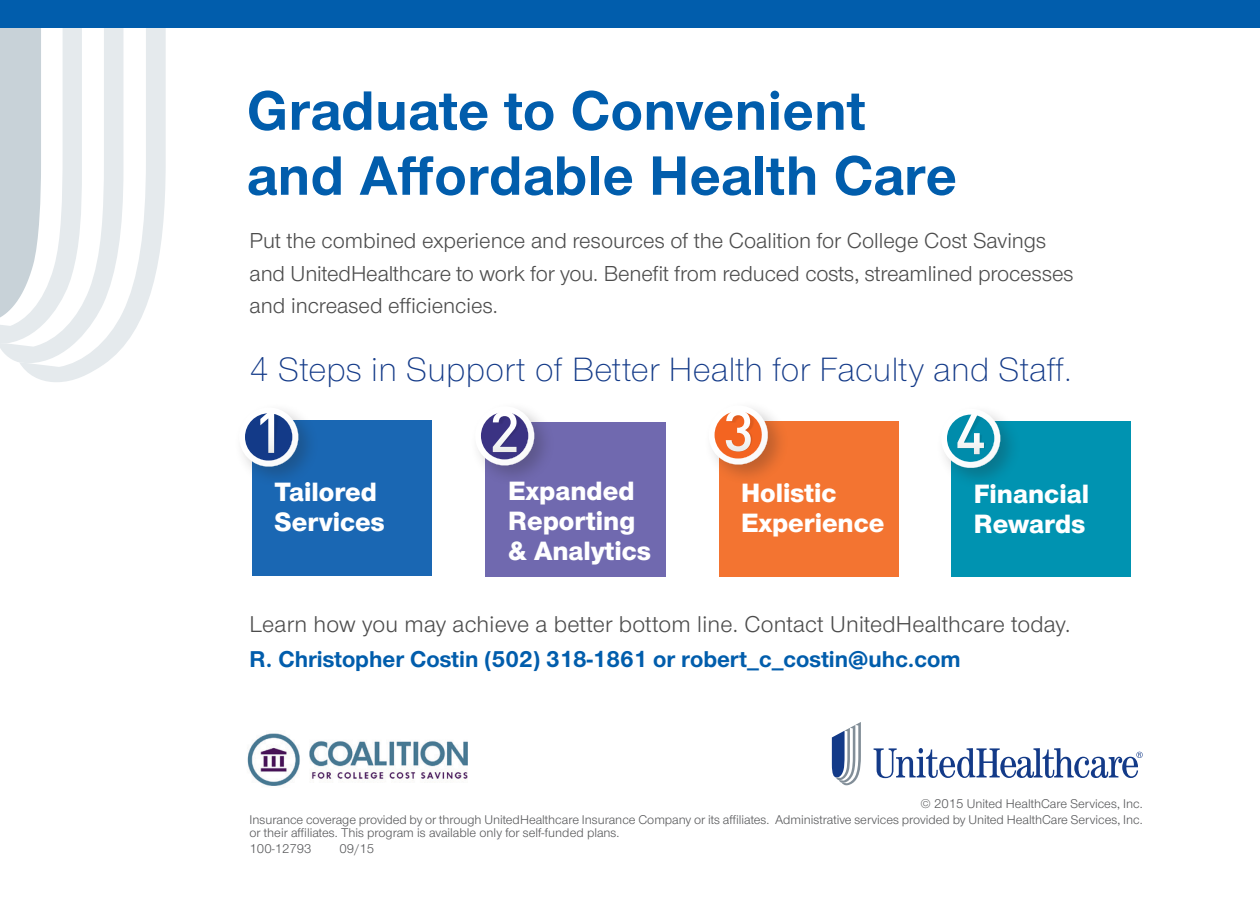
<style>
.page{position:relative;width:1260px;height:900px;background:#fff}
.page>*{position:absolute;margin:0;border:0;box-sizing:border-box;transform-origin:0 0}
.t1{font:700 57.5px/65px "UHC Sans";letter-spacing:.01em;color:#015dac}
.t2{font:300 35px "UHC Sans";letter-spacing:.01em;color:#133a88}
.t3{font:800 27.5px/30px "UHC Sans";color:#fff}
.Body_Copy{font:23.75px/35px "UHC Sans";letter-spacing:.01em;color:#4c4c4c}
.t4{font:22.5px/32.5px "UHC Sans";color:#4c4c4c}
.Body_Copy-2{font:13px/12.5px "UHC Sans";color:#57585a}
.s1{font-weight:700;color:#015dac}
</style>
<div class="page">
<div style="left:252px;top:421px;width:180px;height:155px;background:#1a67b3"></div>
<div style="left:234px;top:402px;width:86px;height:86px;background:#231f20;opacity:.25"></div>
<svg style="left:236px;top:407px;width:65px;height:62px"></svg>
<div style="left:486px;top:422px;width:180px;height:154px;background:#7069af"></div>
<div style="left:470px;top:401px;width:86px;height:86px;background:#231f20;opacity:.25"></div>
<svg style="left:472px;top:406px;width:65px;height:62px"></svg>
<div style="left:719px;top:421px;width:180px;height:155px;background:#f37431"></div>
<div style="left:704px;top:400px;width:85px;height:86px;background:#231f20;opacity:.25"></div>
<svg style="left:706px;top:405px;width:65px;height:62px"></svg>
<div style="left:951px;top:422px;width:180px;height:155px;background:#0093b1"></div>
<div style="left:936px;top:404px;width:86px;height:85px;background:#231f20;opacity:.25"></div>
<svg style="left:938px;top:409px;width:65px;height:62px"></svg>
<svg style="left:0;top:27px;width:19px;height:335px;background:#cdd6dc"></svg>
<svg style="left:19px;top:27px;width:147px;height:355px"></svg>
<div style="left:0;top:0;width:1260px;height:27px;background:#015dac"></div>
<img style="left:247px;top:733px;width:221px;height:53px">
<svg style="left:874px;top:748px;width:269px;height:30px"></svg>
<svg style="left:832px;top:722px;width:29px;height:63px"></svg>
<p class="t1" style="left:247px;top:76px;width:711px">Graduate to Convenient and Affordable Health Care</p>
<p class="t4" style="left:250px;top:224px;width:826px">Put the combined experience and resources of the Coalition for College Cost Savings and UnitedHealthcare to work for you. Benefit from reduced costs, streamlined processes and increased efficiencies.</p>
<p class="t2" style="left:250px;top:346px;width:823px">4 Steps in Support of Better Health for Faculty and Staff.</p>
<p class="t3" style="left:275px;top:476px;width:112px">Tailored<br>Services</p>
<p class="t3" style="left:508px;top:475px;width:144px">Expanded<br>Reporting &amp; Analytics</p>
<p class="t3" style="left:741px;top:477px;width:145px">Holistic<br>Experience</p>
<p class="t3" style="left:974px;top:478px;width:117px">Financial<br>Rewards</p>
<p class="Body_Copy" style="left:250px;top:606px;width:822px">Learn how you may achieve a better bottom line. Contact UnitedHealthcare today.<br><span class="s1">R. Christopher Costin (502) 318-1861 or robert_c_costin@uhc.com</span></p>
<p class="Body_Copy-2" style="left:920px;top:797px;width:224px">© 2015 United HealthCare Services, Inc.</p>
<p class="Body_Copy-2" style="left:250px;top:813px;width:895px">Insurance coverage provided by or through UnitedHealthcare Insurance Company or its affiliates. Administrative services provided by United HealthCare Services, Inc. or their affiliates. This program is available only for self-funded plans.</p>
<p class="Body_Copy-2" style="left:250px;top:842px;width:64px">100-12793</p>
<p class="Body_Copy-2" style="left:340px;top:842px;width:36px">09/15</p>
</div>
